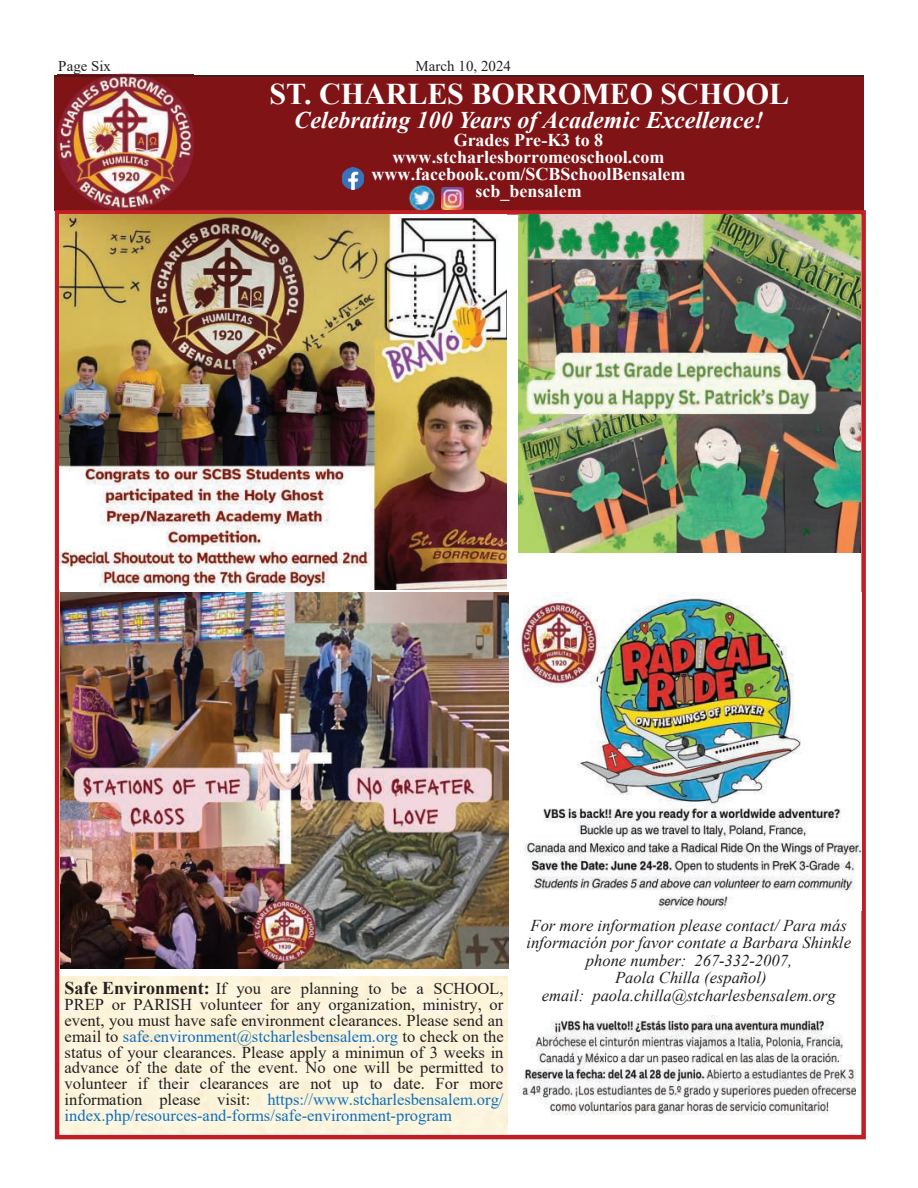
<style>
.page{position:relative;width:918px;height:1188px;background:#fff}
.page>*{position:absolute;margin:0;border:0;box-sizing:border-box;transform-origin:0 0}
.t1{font:700 30px "Times New Roman";color:#fff}
.t2{font:italic 700 24px "Times New Roman";color:#fff}
.t3{font:700 18px/16.8px "Times New Roman";color:#fff;text-align:center}
.t4{font:16.5px/15.8px "Times New Roman";color:#231f20;text-align:justify}
.t5{font:italic 16.5px/17.5px "Times New Roman";color:#231f20;text-align:center}
.t6{font:15px "Times New Roman";letter-spacing:.005em;color:#231f20}
.s1{font-weight:700;font-size:18px}
.s2{color:#1070b9}
</style>
<div class="page">
<div style="left:54px;top:75px;width:810px;height:135px;background:#7f1315"></div>
<img style="left:57px;top:77px;width:137px;height:133px">
<img style="left:406px;top:182px;width:32px;height:28px">
<img style="left:441px;top:187px;width:23px;height:23px">
<img style="left:342px;top:168px;width:22px;height:21px">
<hr style="left:54px;top:75px;width:810px;height:2px;background:#231f20">
<div style="left:55px;top:210px;width:811px;height:929px;border:4px solid #c02025"></div>
<div style="left:60px;top:977px;width:448px;height:156px;background:#fcf4dc"></div>
<img style="left:521px;top:593px;width:340px;height:317px">
<img style="left:518px;top:1016px;width:338px;height:98px">
<img style="left:60px;top:215px;width:447px;height:374px">
<img style="left:60px;top:593px;width:448px;height:376px">
<img style="left:518px;top:214px;width:343px;height:338px">
<p class="t6" style="left:58px;top:58px;width:54px">Page Six</p>
<p class="t6" style="left:416px;top:58px;width:97px">March 10, 2024</p>
<h1 class="t1" style="left:269px;top:77px;width:521px">ST. CHARLES BORROMEO SCHOOL</h1>
<h2 class="t2" style="left:294px;top:107px;width:471px">Celebrating 100 Years of Academic Excellence!</h2>
<p class="t3" style="left:372px;top:132px;width:316px">Grades Pre-K3 to 8 www.stcharlesborromeoschool.com www.facebook.com/SCBSchoolBensalem scb_bensalem</p>
<p class="t4" style="left:65px;top:981px;width:441px"><span class="s1">Safe Environment:</span> If you are planning to be a SCHOOL, PREP or PARISH volunteer for any organization, ministry, or event, you must have safe environment clearances. Please send an email to <span class="s2">safe.environment@stcharlesbensalem.org</span> to check on the status of your clearances. Please apply a minimun of 3 weeks in advance of the date of the event. No one will be permitted to volunteer if their clearances are not up to date. For more information please visit: <span class="s2">https://www.stcharlesbensalem.org/ index.php/resources-and-forms/safe-environment-program</span></p>
<p class="t5" style="left:526px;top:916px;width:326px">For more information please contact/ Para más información por favor contate a Barbara Shinkle phone number: 267-332-2007,<br>Paola Chilla (español)<br>email: paola.chilla@stcharlesbensalem.org</p>
</div>
